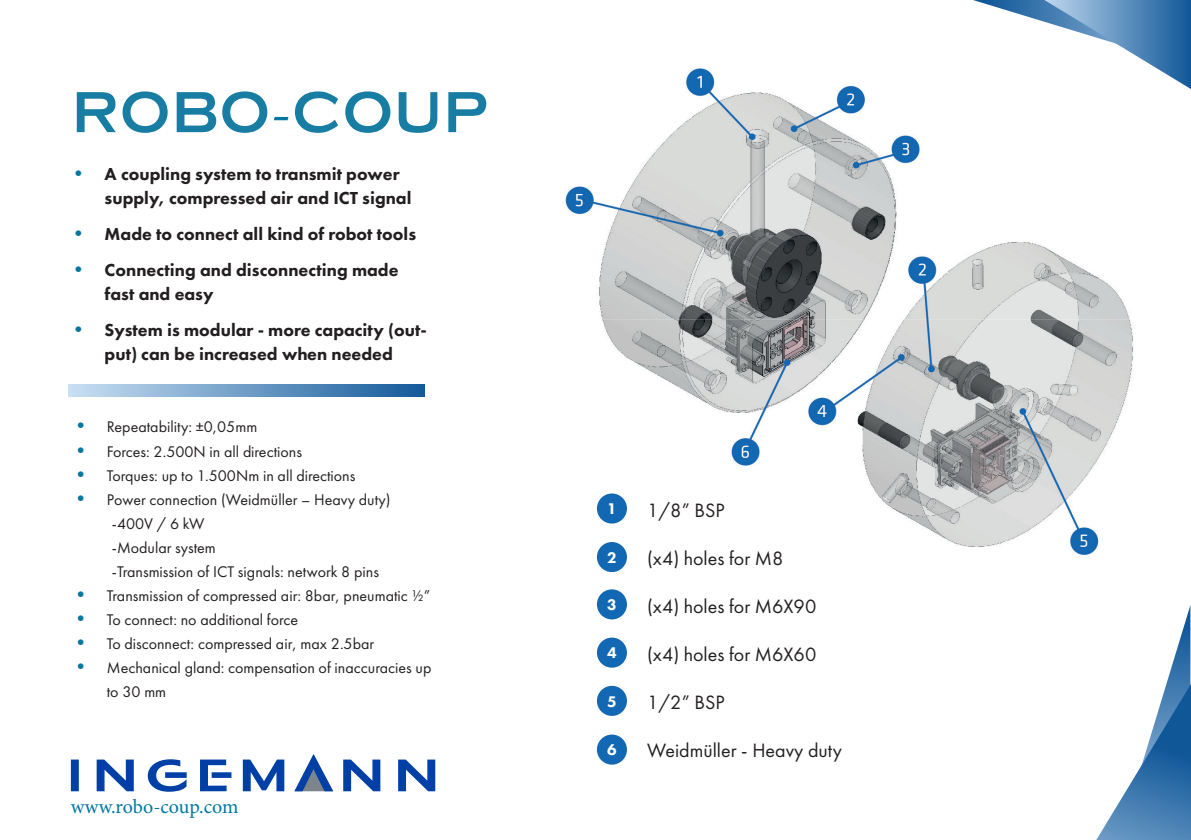
<style>
.page{position:relative;width:1191px;height:840px;background:#fff}
.page>*{position:absolute;margin:0;border:0;box-sizing:border-box;transform-origin:0 0}
.t1{font:60px "Media Gothic";color:#187da2}
.t2{font:20px "Futura PT";color:#231f20}
.t3{font:20px "Minion Pro";letter-spacing:-.005em;color:#0077a0}
.t4{font:800 18px/24px "Futura PT";color:#231f20}
.t5{font:16px/24px "Futura PT";color:#231f20}
.t6{font:800 16px "Futura PT";color:#fff}
.s1{font-family:"Minion Pro";color:#0077a0}
.s2{font-size:20px;color:#0077a0}
</style>
<div class="page">
<img style="left:565px;top:68px;width:568px;height:552px">
<svg style="left:69px;top:384px;width:356px;height:12px;background:#6e9cc6"></svg>
<div style="left:597px;top:493px;width:30px;height:30px;background:#1268b2;border-radius:50%"></div>
<div style="left:597px;top:541px;width:30px;height:30px;background:#1268b2;border-radius:50%"></div>
<div style="left:597px;top:589px;width:30px;height:30px;background:#1268b2;border-radius:50%"></div>
<div style="left:597px;top:637px;width:30px;height:30px;background:#1268b2;border-radius:50%"></div>
<div style="left:597px;top:685px;width:30px;height:30px;background:#1268b2;border-radius:50%"></div>
<div style="left:597px;top:734px;width:30px;height:30px;background:#1268b2;border-radius:50%"></div>
<svg style="left:1096px;top:604px;width:95px;height:235px"></svg>
<svg style="left:973px;top:0;width:218px;height:89px"></svg>
<div style="left:72px;top:759px;width:6px;height:31px;background:#0040a6"></div>
<div style="left:71px;top:759px;width:8px;height:31px;border:1px solid #0040a6"></div>
<svg style="left:96px;top:759px;width:38px;height:32px"></svg>
<svg style="left:147px;top:759px;width:40px;height:32px"></svg>
<hr style="left:212px;top:772px;width:19px;height:4px;background:#0040a6">
<div style="left:212px;top:771px;width:19px;height:6px;border:1px solid #0040a6"></div>
<svg style="left:200px;top:759px;width:27px;height:32px"></svg>
<svg style="left:242px;top:759px;width:43px;height:32px"></svg>
<svg style="left:343px;top:759px;width:38px;height:32px"></svg>
<svg style="left:398px;top:759px;width:37px;height:32px"></svg>
<svg style="left:294px;top:754px;width:39px;height:37px"></svg>
<hr style="left:166px;top:772px;width:20px;height:4px;background:#0040a6">
<div style="left:165px;top:771px;width:22px;height:6px;border:1px solid #0040a6"></div>
<p class="t1" style="left:71px;top:79px;width:419px">ROBO<span class="s1">-</span>COUP</p>
<p class="t4" style="left:105px;top:162px;width:308px;text-indent:-36px"><span class="s2">•</span> A coupling system to transmit power supply, compressed air and ICT signal</p>
<p class="t4" style="left:69px;top:222px;width:349px"><span class="s2">•</span> Made to connect all kind of robot tools</p>
<p class="t4" style="left:105px;top:258px;width:295px;text-indent:-36px"><span class="s2">•</span> Connecting and disconnecting made fast and easy</p>
<p class="t4" style="left:69px;top:318px;width:360px;text-align:center"><span class="s2">•</span> System is modular - more capacity (out&shy;put) can be increased when needed</p>
<p class="t5" style="left:71px;top:415px;width:188px"><span class="s2">•</span> Repeatability: ±0,05mm</p>
<p class="t5" style="left:71px;top:439px;width:233px"><span class="s2">•</span> Forces: 2.500N in all directions</p>
<p class="t5" style="left:71px;top:463px;width:286px"><span class="s2">•</span> Torques: up to 1.500Nm in all directions</p>
<p class="t5" style="left:71px;top:487px;width:321px"><span class="s2">•</span> Power connection (Weidmüller – Heavy duty)</p>
<p class="t5" style="left:112px;top:511px;width:94px">-400V / 6 kW</p>
<p class="t5" style="left:112px;top:535px;width:105px">-Modular system</p>
<p class="t5" style="left:112px;top:559px;width:269px">-Transmission of ICT signals: network 8 pins</p>
<p class="t5" style="left:71px;top:583px;width:361px"><span class="s2">•</span> Transmission of compressed air: 8bar, pneumatic ½”</p>
<p class="t5" style="left:71px;top:607px;width:229px"><span class="s2">•</span> To connect: no additional force</p>
<p class="t5" style="left:71px;top:631px;width:305px"><span class="s2">•</span> To disconnect: compressed air, max 2.5bar</p>
<p class="t5" style="left:107px;top:655px;width:326px;text-indent:-36px"><span class="s2">•</span> Mechanical gland: compensation of inaccuracies up to 30 mm</p>
<p class="t3" style="left:71px;top:792px;width:169px">www.robo-coup.com</p>
<p class="t2" style="left:611px;top:497px;width:115px">• 1/8” BSP</p>
<p class="t2" style="left:611px;top:545px;width:174px">• (x4) holes for M8</p>
<p class="t2" style="left:611px;top:593px;width:207px">• (x4) holes for M6X90</p>
<p class="t2" style="left:611px;top:641px;width:207px">• (x4) holes for M6X60</p>
<p class="t2" style="left:611px;top:689px;width:115px">• 1/2” BSP</p>
<p class="t2" style="left:611px;top:737px;width:232px">• Weidmüller - Heavy duty</p>
<p class="t6" style="left:607px;top:498px;width:11px">1</p>
<p class="t6" style="left:607px;top:547px;width:11px">2</p>
<p class="t6" style="left:607px;top:594px;width:11px">3</p>
<p class="t6" style="left:607px;top:642px;width:11px">4</p>
<p class="t6" style="left:607px;top:690px;width:11px">5</p>
<p class="t6" style="left:607px;top:739px;width:11px">6</p>
</div>
